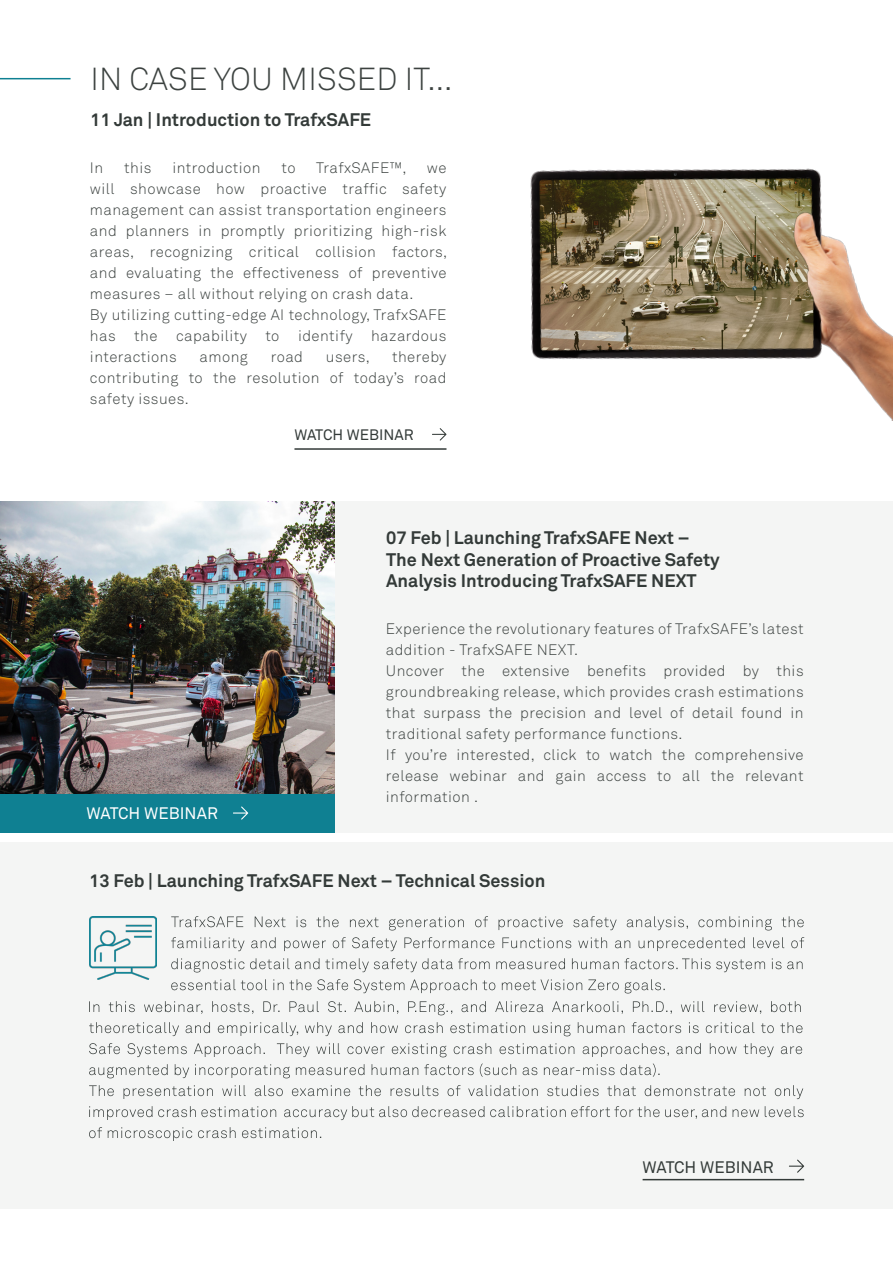
<style>
.page{position:relative;width:893px;height:1263px;background:#fff}
.page>*{position:absolute;margin:0;border:0;box-sizing:border-box;transform-origin:0 0}
.t1{font:300 31.5px "Akkurat Pro";letter-spacing:.01em;color:#3c4240}
.t2{font:700 18px/21.6px "Akkurat Pro";color:#333a38}
.t3{font:16.5px "Akkurat Pro";color:#fff}
.t4{font:16.5px "Akkurat Pro";color:#333a38}
.t5{font:300 15px/21px "Akkurat Pro";letter-spacing:.03em;color:#3c4240}
.t6{font:15px "Akkurat Pro";color:#333a38}
</style>
<div class="page">
<hr style="left:0;top:78px;width:71px;height:1px;background:#0f8092">
<hr style="left:294px;top:448px;width:152px;height:2px;background:#333a38">
<img style="left:428px;top:168px;width:465px;height:282px">
<div style="left:0;top:501px;width:893px;height:331px;background:#f4f5f4"></div>
<div style="left:0;top:842px;width:893px;height:367px;background:#f4f5f4"></div>
<img style="left:0;top:501px;width:335px;height:292px">
<svg style="left:171px;top:916px;width:633px;height:14px"></svg>
<svg style="left:171px;top:937px;width:633px;height:14px"></svg>
<svg style="left:171px;top:958px;width:632px;height:14px"></svg>
<svg style="left:171px;top:979px;width:494px;height:14px"></svg>
<div style="left:0;top:793px;width:335px;height:39px;background:#0f8092"></div>
<svg style="left:233px;top:806px;width:15px;height:14px"></svg>
<img style="left:89px;top:916px;width:67px;height:63px">
<svg style="left:89px;top:1001px;width:712px;height:14px"></svg>
<svg style="left:89px;top:1022px;width:714px;height:14px"></svg>
<svg style="left:89px;top:1043px;width:713px;height:14px"></svg>
<svg style="left:89px;top:1063px;width:571px;height:15px"></svg>
<svg style="left:89px;top:1085px;width:714px;height:14px"></svg>
<svg style="left:89px;top:1106px;width:187px;height:14px"></svg>
<svg style="left:284px;top:1106px;width:520px;height:14px"></svg>
<svg style="left:89px;top:1127px;width:232px;height:14px"></svg>
<svg style="left:789px;top:1159px;width:15px;height:14px"></svg>
<hr style="left:643px;top:1179px;width:161px;height:1px;background:#333a38">
<h1 class="t1" style="left:90px;top:61px;width:364px">IN CASE YOU MISSED IT...</h1>
<p class="t2" style="left:90px;top:109px;width:282px">11 Jan | Introduction to TrafxSAFE</p>
<p class="t5" style="left:90px;top:157px;width:15px">In</p>
<p class="t5" style="left:124px;top:157px;width:29px">this</p>
<p class="t5" style="left:172px;top:157px;width:90px">introduction</p>
<p class="t5" style="left:282px;top:157px;width:16px">to</p>
<p class="t5" style="left:316px;top:157px;width:92px">TrafxSAFE™,</p>
<p class="t5" style="left:90px;top:157px;width:359px;text-indent:337px">we will showcase how proactive traffic safety management can assist transportation engineers and planners in promptly prioritizing high-risk areas, recognizing critical collision factors, and evaluating the effectiveness of preventive measures – all without relying on crash data.<br>By utilizing cutting-edge AI technology, TrafxSAFE has the capability to identify hazardous interactions</p>
<p class="t5" style="left:90px;top:346px;width:358px;text-align:justify;text-indent:302px">thereby contributing to the resolution of today’s road safety issues.</p>
<p class="t6" style="left:294px;top:426px;width:121px">WATCH WEBINAR</p>
<p class="t5" style="left:200px;top:346px;width:50px">among</p>
<p class="t5" style="left:271px;top:346px;width:34px">road</p>
<p class="t5" style="left:326px;top:346px;width:45px">users,</p>
<p class="t2" style="left:386px;top:527px;width:335px">07 Feb | Launching TrafxSAFE Next –<br>The Next Generation of Proactive Safety<br>Analysis Introducing TrafxSAFE NEXT</p>
<p class="t3" style="left:87px;top:804px;width:133px">WATCH WEBINAR</p>
<p class="t5" style="left:386px;top:618px;width:419px">Experience the revolutionary features of TrafxSAFE’s latest addition - TrafxSAFE NEXT.<br>Uncover the extensive benefits provided by this groundbreaking release, which provides crash estimations that surpass the precision and level of detail found in traditional safety performance functions.<br>If you’re interested, click to watch the comprehensive release webinar and gain access to all the relevant information .</p>
<p class="t2" style="left:89px;top:869px;width:458px">13 Feb | Launching TrafxSAFE Next – Technical Session</p>
<p class="t4" style="left:643px;top:1157px;width:133px">WATCH WEBINAR</p>
</div>
